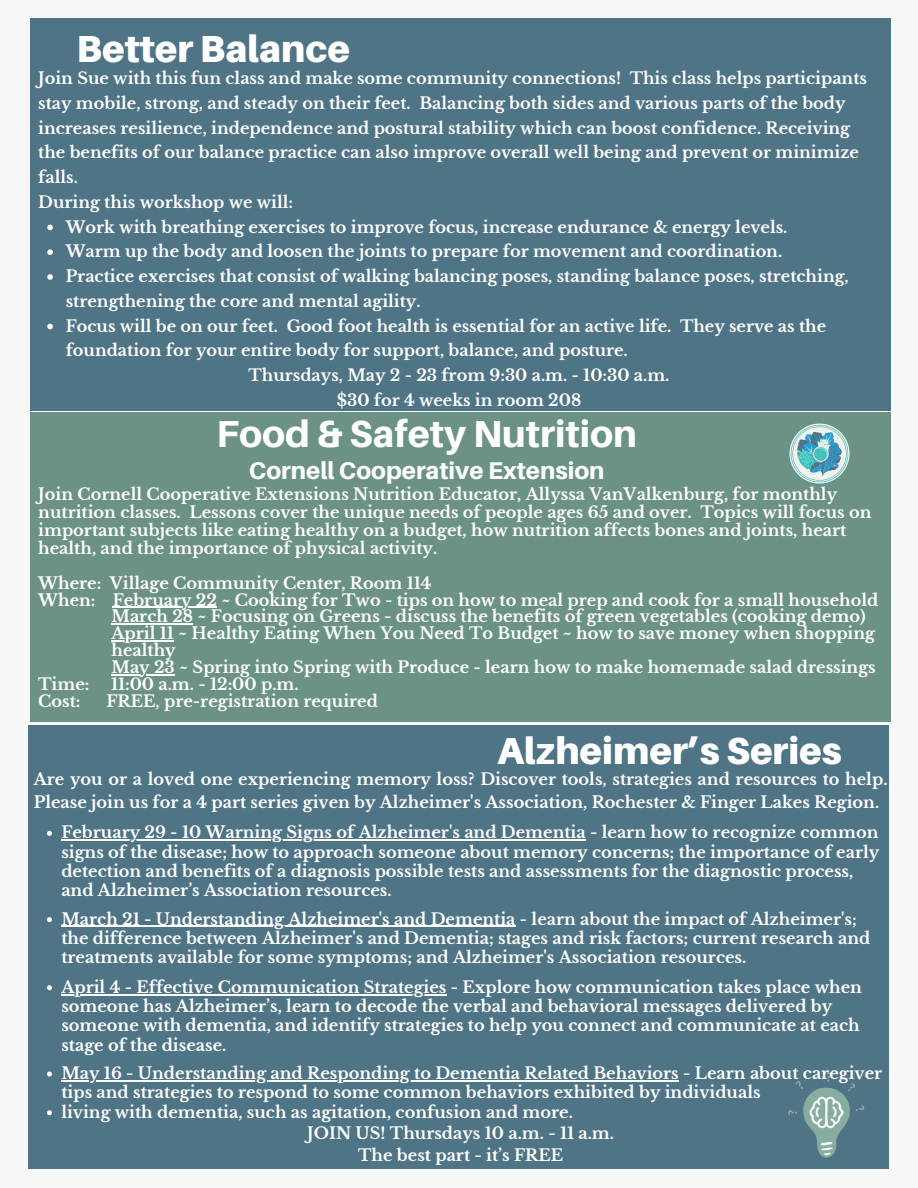
<style>
.page{position:relative;width:918px;height:1188px;background:#f7f7f7}
.page>*{position:absolute;margin:0;border:0;box-sizing:border-box;transform-origin:0 0}
.t1{font:900 37.65px "Aileron";color:#fff}
.t2{font:800 37.65px "Aileron";color:#fff}
.t3{font:800 24.15px "Aileron";color:#fff}
.t4{font:700 16.2px/19.4px "Libre Baskerville";color:#fff}
</style>
<div class="page">
<div style="left:30px;top:412px;width:861px;height:310px;background:#6c9286"></div>
<hr style="left:113px;top:607px;width:104px;height:1px;background:#fff">
<hr style="left:111px;top:624px;width:82px;height:1px;background:#fff">
<hr style="left:111px;top:640px;width:63px;height:2px;background:#fff">
<hr style="left:111px;top:674px;width:64px;height:1px;background:#fff">
<div style="left:30px;top:18px;width:861px;height:392px;background:#4f7486"></div>
<svg style="left:47px;top:225px;width:6px;height:5px"></svg>
<svg style="left:47px;top:249px;width:6px;height:6px"></svg>
<svg style="left:47px;top:274px;width:6px;height:6px"></svg>
<svg style="left:47px;top:324px;width:6px;height:5px"></svg>
<svg style="left:788px;top:424px;width:62px;height:61px"></svg>
<div style="left:29px;top:725px;width:860px;height:443px;background:#4f7486"></div>
<svg style="left:788px;top:1073px;width:76px;height:85px"></svg>
<svg style="left:47px;top:831px;width:5px;height:5px"></svg>
<hr style="left:61px;top:840px;width:525px;height:1px;background:#fff">
<svg style="left:47px;top:917px;width:5px;height:5px"></svg>
<hr style="left:61px;top:926px;width:455px;height:1px;background:#fff">
<svg style="left:47px;top:985px;width:5px;height:5px"></svg>
<hr style="left:61px;top:994px;width:386px;height:1px;background:#fff">
<svg style="left:47px;top:1071px;width:5px;height:5px"></svg>
<hr style="left:61px;top:1080px;width:65px;height:1px;background:#fff">
<hr style="left:126px;top:1080px;width:553px;height:1px;background:#fff">
<svg style="left:47px;top:1110px;width:5px;height:5px"></svg>
<p class="t1" style="left:77px;top:25px;width:275px">Better Balance</p>
<p class="t4" style="left:38px;top:66px;width:830px;line-height:24.8px">Join Sue with this fun class and make some community connections! This class helps participants stay mobile, strong, and steady on their feet. Balancing both sides and various parts of the body increases resilience, independence and postural stability which can boost confidence. Receiving the benefits of our balance practice can also improve overall well being and prevent or minimize falls.<br>During this workshop we will:</p>
<h3 class="t4" style="left:66px;top:217px;width:723px">Work with breathing exercises to improve focus, increase endurance &amp; energy levels.</h3>
<h2 class="t4" style="left:66px;top:242px;width:718px">Warm up the body and loosen the joints to prepare for movement and coordination.</h2>
<p class="t4" style="left:66px;top:264px;width:785px;line-height:24.8px">Practice exercises that consist of walking balancing poses, standing balance poses, stretching, strengthening the core and mental agility.</p>
<h3 class="t4" style="left:66px;top:313px;width:762px;line-height:24.8px">Focus will be on our feet. Good foot health is essential for an active life. They serve as the foundation for your entire body for support, balance, and posture.</h3>
<h3 class="t4" style="left:249px;top:363px;width:422px;line-height:24.8px;text-align:center">Thursdays, May 2 - 23 from 9:30 a.m. - 10:30 a.m. $30 for 4 weeks in room 208</h3>
<h1 class="t2" style="left:216px;top:411px;width:422px">Food &amp; Safety Nutrition</h1>
<h1 class="t3" style="left:249px;top:456px;width:357px">Cornell Cooperative Extension</h1>
<h1 class="t4" style="left:38px;top:485px;width:835px;line-height:18px">Join Cornell Cooperative Extensions Nutrition Educator, Allyssa VanValkenburg, for monthly nutrition classes. Lessons cover the unique needs of people ages 65 and over. Topics will focus on important subjects like eating healthy on a budget, how nutrition affects bones and joints, heart health, and the importance of physical activity.</h1>
<h3 class="t4" style="left:38px;top:575px;width:395px;line-height:16.8px">Where: Village Community Center, Room 114<br>When:</h3>
<p class="t4" style="left:111px;top:592px;width:768px;line-height:16.8px">February 22 ~ Cooking for Two - tips on how to meal prep and cook for a small household<br>March 28 ~ Focusing on Greens - discuss the benefits of green vegetables (cooking demo)</p>
<p class="t4" style="left:111px;top:625px;width:765px;line-height:16.8px">April 11 ~ Healthy Eating When You Need To Budget ~ how to save money when shopping healthy</p>
<p class="t4" style="left:111px;top:658px;width:766px">May 23 ~ Spring into Spring with Produce - learn how to make homemade salad dressings</p>
<p class="t4" style="left:38px;top:675px;width:53px">Time:</p>
<p class="t4" style="left:111px;top:675px;width:189px">11:00 a.m. - 12:00 p.m.</p>
<p class="t4" style="left:38px;top:691px;width:44px">Cost:</p>
<p class="t4" style="left:106px;top:691px;width:273px">FREE, pre-registration required</p>
<h1 class="t1" style="left:498px;top:727px;width:346px">Alzheimer’s Series</h1>
<h3 class="t4" style="left:34px;top:768px;width:855px;line-height:22.5px">Are you or a loved one experiencing memory loss? Discover tools, strategies and resources to help.<br>Please join us for a 4 part series given by Alzheimer's Association, Rochester &amp; Finger Lakes Region.</h3>
<p class="t4" style="left:61px;top:823px;width:819px">February 29 - 10 Warning Signs of Alzheimer's and Dementia - learn how to recognize common signs of the disease; how to approach someone about memory concerns; the importance of early detection and benefits of a diagnosis possible tests and assessments for the diagnostic process, and Alzheimer’s Association resources.</p>
<p class="t4" style="left:61px;top:909px;width:811px">March 21 - Understanding Alzheimer's and Dementia - learn about the impact of Alzheimer's; the difference between Alzheimer's and Dementia; stages and risk factors; current research and treatments available for some symptoms; and Alzheimer's Association resources.</p>
<p class="t4" style="left:61px;top:977px;width:802px">April 4 - Effective Communication Strategies - Explore how communication takes place when someone has Alzheimer’s, learn to decode the verbal and behavioral messages delivered by someone with dementia, and identify strategies to help you connect and communicate at each stage of the disease.</p>
<p class="t4" style="left:61px;top:1064px;width:822px">May 16 - Understanding and Responding to Dementia Related Behaviors - Learn about caregiver</p>
<p class="t4" style="left:61px;top:1083px;width:701px">tips and strategies to respond to some common behaviors exhibited by individuals living with dementia, such as agitation, confusion and more.</p>
<h3 class="t4" style="left:307px;top:1122px;width:308px;line-height:22.5px;text-align:center">JOIN US! Thursdays 10 a.m. - 11 a.m.<br>The best part - it’s FREE</h3>
</div>
